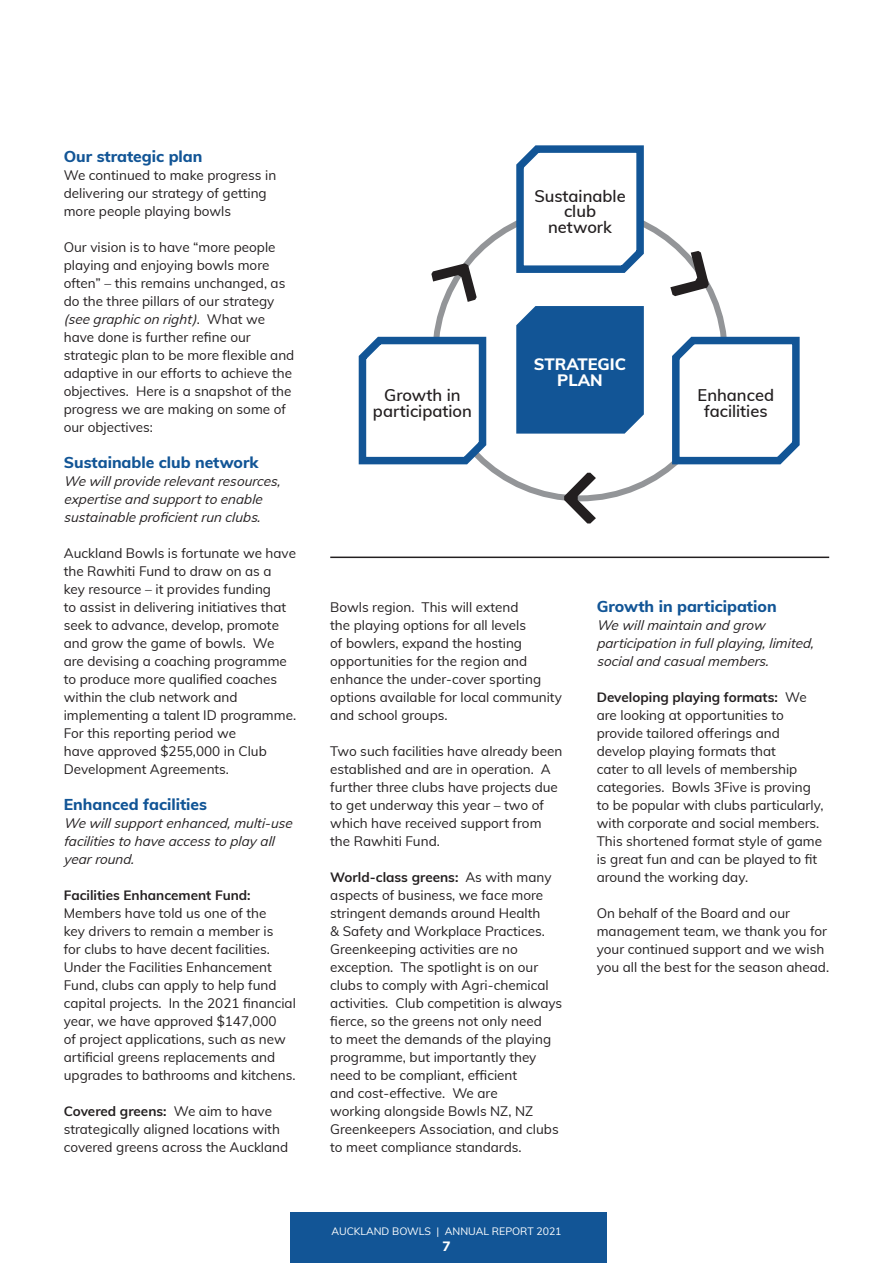
<style>
.page{position:relative;width:893px;height:1263px;background:#fff}
.page>*{position:absolute;margin:0;border:0;box-sizing:border-box;transform-origin:0 0}
.t1{font:600 16.5px/15.6px "Muli";color:#231f20;text-align:center}
.t2{font:800 16.5px/15.6px "Muli";color:#fff;text-align:center}
.t3{font:800 15.75px "Muli";color:#125596}
.t4{font:13.5px/18px "Muli";color:#231f20}
.t5{font:italic 13.5px/18px "Muli";color:#231f20}
.t6{font:700 13.5px "Muli";color:#231f20}
.t7{font:800 13.5px "Muli";color:#fff}
.t8{font:10.5px "Muli";color:#fff}
.s1{font-style:italic}
.s2{font-weight:700}
</style>
<div class="page">
<div style="left:290px;top:1212px;width:317px;height:51px;background:#125596"></div>
<svg style="left:512px;top:145px;width:136px;height:128px"></svg>
<svg style="left:668px;top:330px;width:132px;height:138px"></svg>
<svg style="left:358px;top:330px;width:132px;height:138px"></svg>
<div style="left:516px;top:306px;width:128px;height:128px;background:#125596"></div>
<hr style="left:330px;top:557px;width:499px;height:1px;background:#231f20">
<svg style="left:431px;top:263px;width:46px;height:39px"></svg>
<svg style="left:564px;top:473px;width:32px;height:50px"></svg>
<svg style="left:670px;top:251px;width:39px;height:45px"></svg>
<p class="t3" style="left:64px;top:145px;width:140px">Our strategic plan</p>
<p class="t4" style="left:64px;top:165px;width:214px">We continued to make progress in delivering our strategy of getting more people playing bowls</p>
<p class="t4" style="left:64px;top:237px;width:232px">Our vision is to have “more people playing and enjoying bowls more often” – this remains unchanged, as do the three pillars of our strategy <span class="s1">(see graphic on right)</span>. W h a t w e have done is further refine our strategic plan to be more flexible and adaptive in our efforts to achieve the objectives. Here is a snapshot of the progress we are making on some of our objectives:</p>
<p class="t3" style="left:64px;top:451px;width:196px">Sustainable club network</p>
<p class="t5" style="left:64px;top:471px;width:221px">We willprovide relevantresources, expertise and supportto enable sustainable proficientrun clubs.</p>
<p class="t4" style="left:64px;top:543px;width:234px">Auckland Bowls is fortunate we have the Rawhiti Fund to draw on as a key resource – it provides funding<br>to assist in delivering initiatives that seek to advance, develop, promote and grow the game of bowls. We are devising a coaching programme to produce more qualified coaches within the club network and implementing a talent ID programme.<br>For this reporting period we<br>have approved $255,000 in Club<br>Development Agreements.</p>
<p class="t3" style="left:64px;top:793px;width:145px">Enhanced facilities</p>
<p class="t5" style="left:64px;top:813px;width:233px">We willsupportenhanced,multi-use facilities to have access to play all yearround.</p>
<p class="t6" style="left:64px;top:885px;width:188px">Facilities Enhancement Fund:</p>
<p class="t4" style="left:64px;top:903px;width:234px">Members have told us one of the<br>key drivers to remain a member is<br>for clubs to have decent facilities.<br>Under the Facilities Enhancement Fund, clubs can apply to help fund capital projects. In the 2021 financial year, we have approved $147,000<br>of project applications, such as new artificial greens replacements and upgrades to bathrooms and kitchens.</p>
<p class="t4" style="left:64px;top:1101px;width:226px"><span class="s2">Covered greens:</span> We aim to have strategically aligned locations with covered greens across the Auckland</p>
<p class="t1" style="left:534px;top:187px;width:93px">Sustainable club network</p>
<p class="t1" style="left:373px;top:386px;width:100px">Growth in participation</p>
<p class="t2" style="left:534px;top:356px;width:94px">STRATEGIC<br>PLAN</p>
<p class="t1" style="left:698px;top:386px;width:78px">Enhanced facilities</p>
<p class="t4" style="left:330px;top:597px;width:233px">Bowls region. This will extend<br>the playing options for all levels<br>of bowlers, expand the hosting opportunities for the region and enhance the under-cover sporting options available for local community and school groups.</p>
<p class="t4" style="left:330px;top:741px;width:233px">Two such facilities have already been established and are in operation. A further three clubs have projects due to get underway this year – two of which have received support from the Rawhiti Fund.</p>
<p class="t4" style="left:330px;top:867px;width:233px"><span class="s2">World-class greens:</span> As with many aspects of business, we face more stringent demands around Health<br>&amp; Safety and Workplace Practices.<br>Greenkeeping activities are no exception. The spotlight is on our clubs to comply with Agri-chemical activities. Club competition is always fierce, so the greens not only need<br>to meet the demands of the playing programme, but importantly they need to be compliant, efficient<br>and cost-effective. We are<br>working alongside Bowls NZ, NZ Greenkeepers Association, and clubs to meet compliance standards.</p>
<p class="t8" style="left:331px;top:1223px;width:232px">AUCKLAND BOWLS | ANNUAL REPORT 2021</p>
<p class="t7" style="left:442px;top:1236px;width:10px">7</p>
<p class="t3" style="left:597px;top:595px;width:181px">Growth in participation</p>
<p class="t5" style="left:597px;top:615px;width:222px">We willmaintain and grow participation in fullplaying,limited, socialand casualmembers.</p>
<p class="t4" style="left:597px;top:687px;width:228px"><span class="s2">Developing playing formats:</span> We are looking at opportunities to provide tailored offerings and develop playing formats that<br>cater to all levels of membership categories. Bowls 3Five is proving to be popular with clubs particularly, with corporate and social members.<br>This shortened format style of game is great fun and can be played to fit around the working day.</p>
<p class="t4" style="left:597px;top:903px;width:234px">On behalf of the Board and our management team, we thank you for your continued support and we wish you all the best for the season ahead.</p>
</div>
